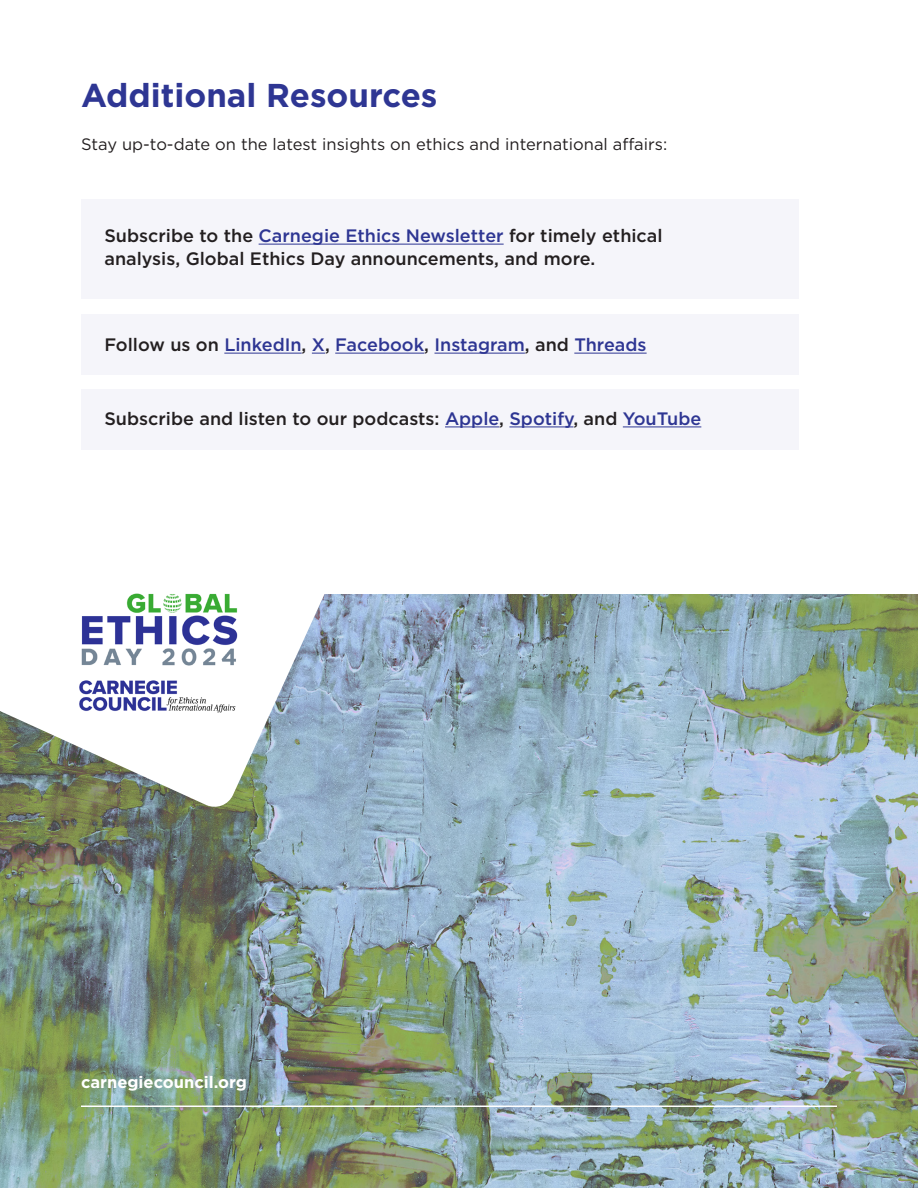
<style>
.page{position:relative;width:918px;height:1188px;background:#fff}
.page>*{position:absolute;margin:0;border:0;box-sizing:border-box;transform-origin:0 0}
.t1{font:700 33px "Gotham";color:#2e3693}
.body_black{font:500 18px/22.5px "Gotham";color:#231f20}
.body_black-2{font:500 18px "Gotham";color:#2e3693}
.body_black-3{font:16.5px "Gotham";color:#231f20}
.t2{font:700 16.5px "Gotham";color:#fff}
.s1{color:#2e3693}
.s2{color:#231f20}
</style>
<div class="page">
<img style="left:0;top:594px;width:918px;height:594px">
<svg style="left:0;top:594px;width:364px;height:216px"></svg>
<div style="left:81px;top:200px;width:717px;height:99px;background:#f5f5fa"></div>
<div style="left:81px;top:389px;width:717px;height:61px;background:#f5f5fa"></div>
<div style="left:81px;top:314px;width:717px;height:60px;background:#f5f5fa"></div>
<hr style="left:259px;top:244px;width:245px;height:1px;background:#2e3693">
<hr style="left:224px;top:353px;width:78px;height:1px;background:#2e3693">
<svg style="left:312px;top:353px;width:13px;height:1px"></svg>
<hr style="left:335px;top:353px;width:89px;height:1px;background:#2e3693">
<hr style="left:435px;top:353px;width:90px;height:1px;background:#2e3693">
<hr style="left:574px;top:353px;width:73px;height:1px;background:#2e3693">
<hr style="left:445px;top:426px;width:54px;height:1px;background:#2e3693">
<hr style="left:509px;top:426px;width:64px;height:1px;background:#2e3693">
<hr style="left:623px;top:426px;width:78px;height:1px;background:#2e3693">
<hr style="left:81px;top:1106px;width:756px;height:1px;background:#fff">
<img style="left:60px;top:593px;width:196px;height:131px">
<p class="t1" style="left:81px;top:74px;width:358px">Additional Resources</p>
<p class="body_black-3" style="left:81px;top:134px;width:588px">Stay up-to-date on the latest insights on ethics and international affairs:</p>
<p class="body_black" style="left:104px;top:224px;width:560px">Subscribe to the <span class="s1">Carnegie Ethics Newsletter</span> for timely ethical analysis, Global Ethics Day announcements, and more.</p>
<p class="body_black-2" style="left:104px;top:333px;width:544px"><span class="s2">Follow us on</span> LinkedIn<span class="s2">,</span> X<span class="s2">,</span> Facebook<span class="s2">,</span> Instagram<span class="s2">, and</span> Threads</p>
<p class="body_black" style="left:104px;top:407px;width:598px">Subscribe and listen to our podcasts: <span class="s1">Apple</span>, <span class="s1">Spotify</span>, and <span class="s1">YouTube</span></p>
<p class="t2" style="left:81px;top:1071px;width:168px">carnegiecouncil.org</p>
</div>
